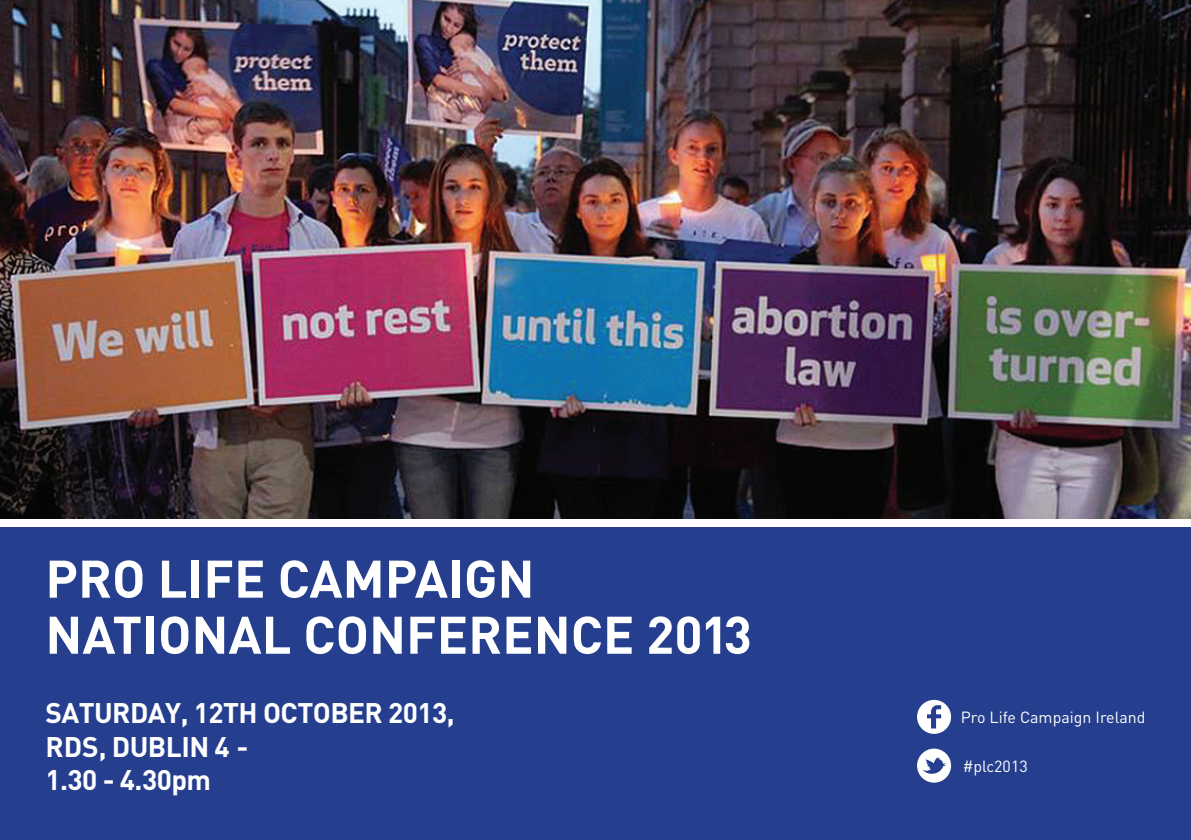
<style>
.page{position:relative;width:1191px;height:840px;background:#fff}
.page>*{position:absolute;margin:0;border:0;box-sizing:border-box;transform-origin:0 0}
.t1{font:700 52px/56px "DIN";color:#fff}
.t2{font:700 28px/33.6px "DIN";letter-spacing:-.02em;color:#fff}
.t3{font:16px "DIN";color:#fff}
</style>
<div class="page">
<div style="left:0;top:527px;width:1191px;height:312px;background:#253f8e"></div>
<img style="left:0;top:0;width:1191px;height:518px">
<div style="left:917px;top:699px;width:34px;height:34px;background:#fff;border-radius:50%"></div>
<svg style="left:927px;top:705px;width:14px;height:23px"></svg>
<div style="left:917px;top:748px;width:34px;height:34px;background:#fff;border-radius:50%"></div>
<svg style="left:922px;top:757px;width:24px;height:17px"></svg>
<h1 class="t1" style="left:45px;top:548px;width:708px">PRO LIFE CAMPAIGN<br>NATIONAL CONFERENCE 2013</h1>
<p class="t2" style="left:45px;top:694px;width:411px">SATURDAY, 12TH OCTOBER 2013,<br>RDS, DUBLIN 4 -<br>1.30 - 4.30pm</p>
<p class="t3" style="left:960px;top:707px;width:186px">Pro Life Campaign Ireland</p>
<p class="t3" style="left:963px;top:756px;width:66px">#plc2013</p>
</div>
